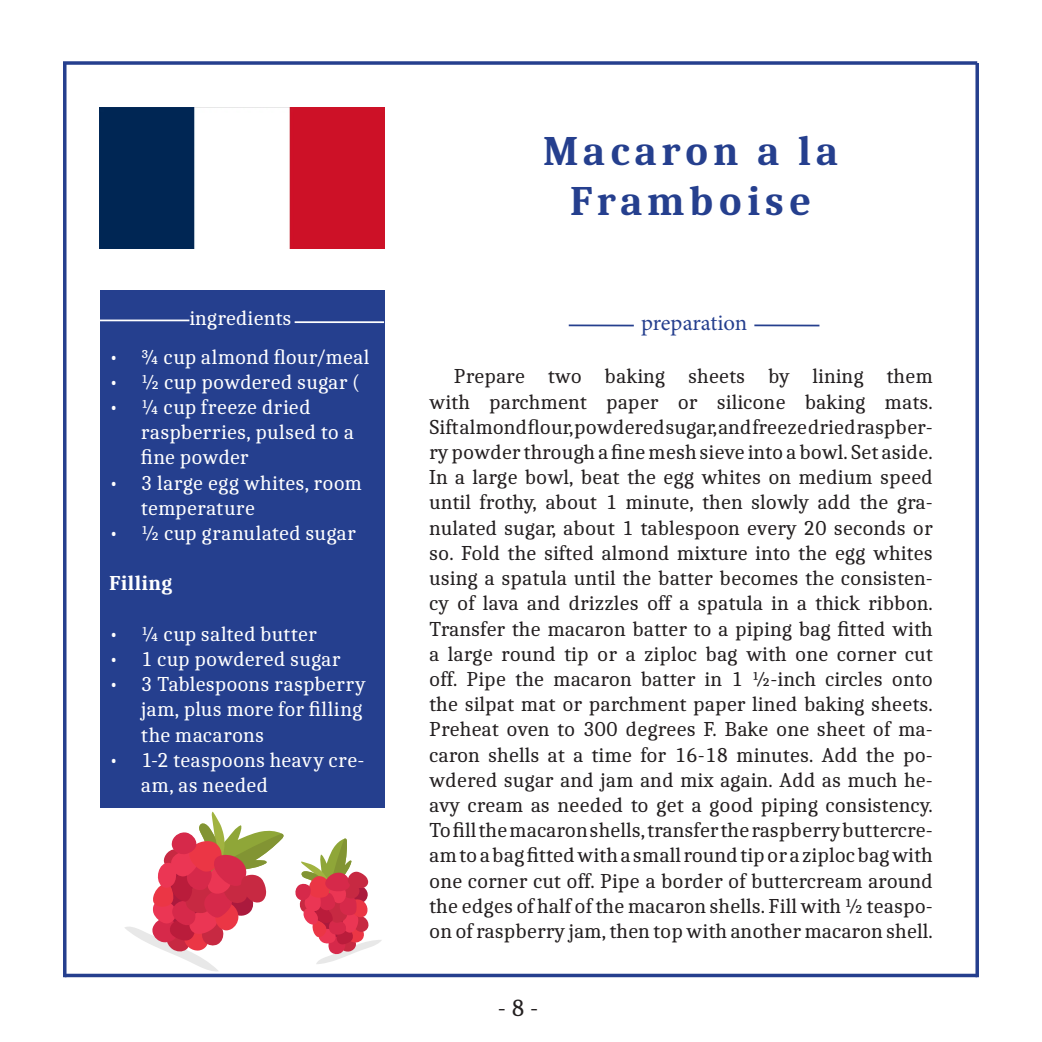
<style>
.page{position:relative;width:1042px;height:1042px;background:#fff}
.page>*{position:absolute;margin:0;border:0;box-sizing:border-box;transform-origin:0 0}
.t1{font:700 42px/50.4px "Caladea";letter-spacing:.11em;color:#253f8e;text-align:center}
.t2{font:24.5px "Caladea";color:#231f20}
.t3{font:22.75px "Minion Pro";letter-spacing:-.005em;color:#253f8e}
.t4{font:21px/25.2px "Caladea";color:#231f20;text-align:justify}
.t5{font:21px/25.2px "Caladea";color:#fff}
.t6{font:700 21px "Caladea";letter-spacing:.015em;color:#fff}
</style>
<div class="page">
<svg style="left:63px;top:61px;width:914px;height:4px;background:#3f569b"></svg>
<hr style="left:63px;top:63px;width:3px;height:914px;background:#253f8e">
<svg style="left:975px;top:63px;width:4px;height:914px;background:#3f569b"></svg>
<svg style="left:66px;top:973px;width:911px;height:4px;background:#4c61a2"></svg>
<img style="left:100px;top:107px;width:284px;height:141px">
<div style="left:100px;top:291px;width:284px;height:517px;background:#253f8e"></div>
<hr style="left:295px;top:321px;width:89px;height:2px;background:#fff">
<hr style="left:100px;top:319px;width:89px;height:2px;background:#fff">
<hr style="left:569px;top:324px;width:65px;height:2px;background:#253f8e">
<hr style="left:754px;top:324px;width:65px;height:2px;background:#253f8e">
<svg style="left:125px;top:811px;width:159px;height:161px"></svg>
<svg style="left:295px;top:838px;width:87px;height:126px"></svg>
<p class="t5" style="left:189px;top:305px;width:104px">ingredients</p>
<p class="t5" style="left:109px;top:343px;width:262px">• ¾ cup almond flour/meal</p>
<p class="t5" style="left:109px;top:369px;width:252px">• ½ cup powdered sugar (</p>
<p class="t5" style="left:141px;top:394px;width:215px;text-indent:-32px">• ¼ cup freeze dried raspberries, pulsed to a fine powder</p>
<p class="t5" style="left:141px;top:469px;width:223px;text-indent:-32px">• 3 large egg whites, room temperature</p>
<p class="t5" style="left:109px;top:520px;width:248px">• ½ cup granulated sugar</p>
<p class="t6" style="left:109px;top:570px;width:65px">Filling</p>
<p class="t5" style="left:109px;top:621px;width:209px">• ¼ cup salted butter</p>
<p class="t5" style="left:109px;top:646px;width:233px">• 1 cup powdered sugar</p>
<p class="t5" style="left:141px;top:671px;width:226px;text-indent:-32px">• 3 Tablespoons raspberry jam, plus more for filling the macarons</p>
<p class="t5" style="left:141px;top:747px;width:225px;text-indent:-32px">• 1-2 teaspoons heavy cre&shy;am, as needed</p>
<p class="t1" style="left:543px;top:124px;width:297px">Macaron a la<br>Framboise</p>
<p class="t3" style="left:641px;top:307px;width:108px">preparation</p>
<p class="t4" style="left:429px;top:363px;width:505px;text-align:right">Prepare two baking sheets by lining them with parchment paper or silicone baking mats.</p>
<p class="t4" style="left:429px;top:414px;width:505px">Sift almond flour, powdered sugar, and freeze dried raspber&shy;ry powder through a fine mesh sieve into a bowl. Set aside.</p>
<p class="t4" style="left:429px;top:464px;width:505px">In a large bowl, beat the egg whites on medium speed until frothy, about 1 minute, then slowly add the gra&shy;nulated sugar, about 1 tablespoon every 20 seconds or so. Fold the sifted almond mixture into the egg whites using a spatula until the batter becomes the consisten&shy;cy of lava and drizzles off a spatula in a thick ribbon.</p>
<p class="t4" style="left:429px;top:615px;width:505px">Transfer the macaron batter to a piping bag fitted with a large round tip or a ziploc bag with one corner cut off. Pipe the macaron batter in 1 ½-inch circles onto the silpat mat or parchment paper lined baking sheets.<br>Preheat oven to 300 degrees F. Bake one sheet of ma&shy;caron shells at a time for 16-18 minutes. Add the po&shy;wdered sugar and jam and mix again. Add as much he&shy;avy cream as needed to get a good piping consistency.</p>
<p class="t4" style="left:429px;top:817px;width:505px">To fill the macaron shells, transfer the raspberry buttercre&shy;am to a bag fitted with a small round tip or a ziploc bag with one corner cut off. Pipe a border of buttercream around the edges of half of the macaron shells. Fill with ½ teaspo&shy;on of raspberry jam, then top with another macaron shell.</p>
<p class="t2" style="left:498px;top:992px;width:42px">- 8 -</p>
</div>
